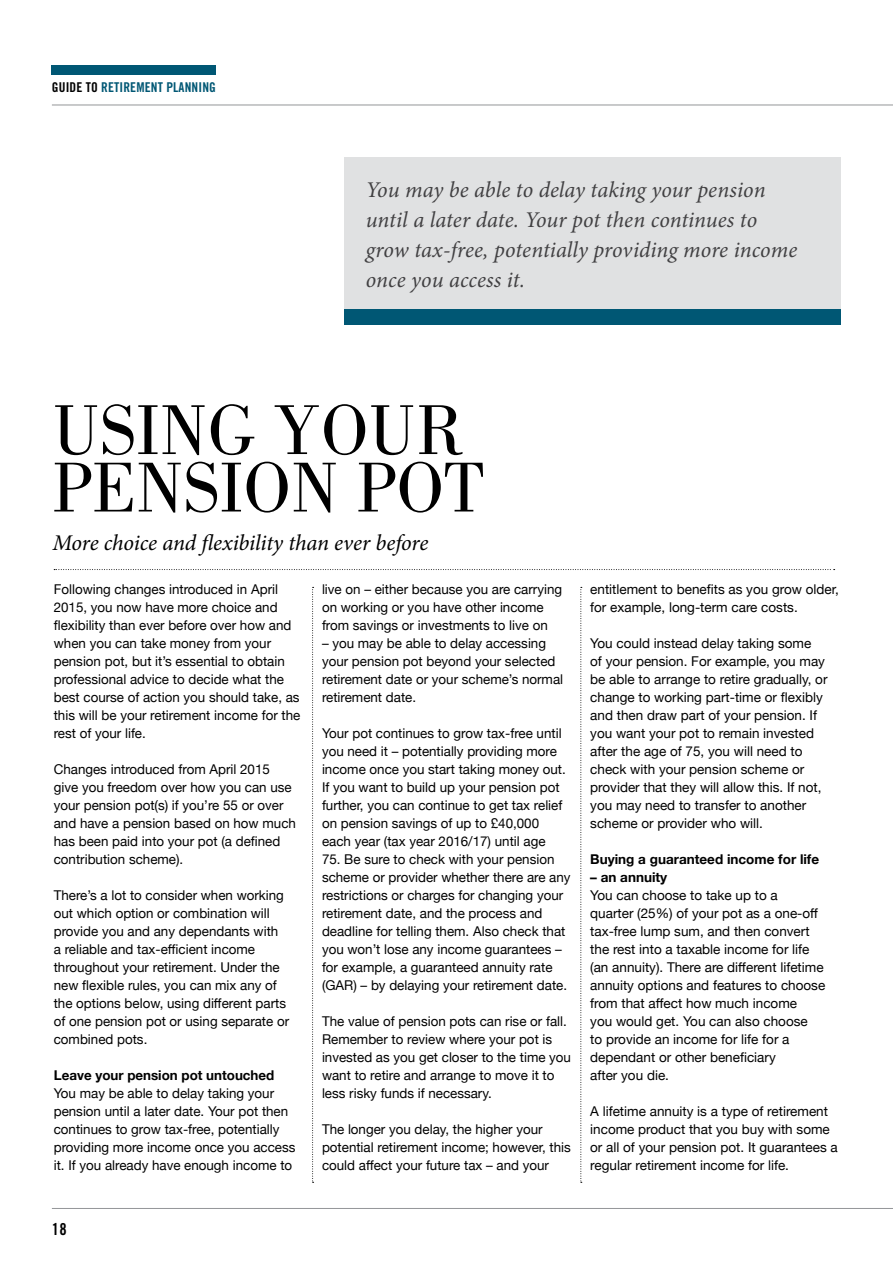
<style>
.page{position:relative;width:893px;height:1263px;background:#fff}
.page>*{position:absolute;margin:0;border:0;box-sizing:border-box;transform-origin:0 0}
.t1{font:73.05px/57.4px "Bodoni";color:#000}
.t2{font:italic 22.5px/30px "Minion Pro";color:#414042}
.t3{font:italic 22.5px "Minion Pro";letter-spacing:-.01em;color:#000}
.t4{font:16.5px "Trade Gothic Bold Cond Twenty";color:#000}
.t5{font:13.5px/18px "Helvetica Neue";color:#000}
.t6{font:700 13.5px "Helvetica Neue";color:#000}
.t7{font:13.5px "Trade Gothic Bold Cond Twenty";letter-spacing:.01em;color:#005774}
.s1{color:#000}
</style>
<div class="page">
<hr style="left:52px;top:1208px;width:841px;height:1px;background:#939598">
<hr style="left:52px;top:105px;width:841px;height:1px;background:#939598">
<div style="left:51px;top:66px;width:164px;height:9px;background:#005774"></div>
<svg style="left:54px;top:569px;width:781px;height:1px"></svg>
<svg style="left:312px;top:587px;width:2px;height:596px"></svg>
<svg style="left:580px;top:587px;width:2px;height:596px"></svg>
<div style="left:344px;top:157px;width:497px;height:163px;background:#e0e1e2"></div>
<div style="left:344px;top:310px;width:496px;height:15px;background:#005774"></div>
<p class="t7" style="left:52px;top:79px;width:166px"><span class="s1">GUIDE TO</span> RETIREMENT PLANNING</p>
<h2 class="t2" style="left:366px;top:174px;width:433px">You may be able to delay taking your pension until a later date. Your pot then continues to grow tax-free, potentially providing more income once you access it.</h2>
<h1 class="t1" style="left:53px;top:401px;width:433px">USING YOUR<br>PENSION POT</h1>
<h2 class="t3" style="left:53px;top:527px;width:377px">More choice and flexibility than ever before</h2>
<p class="t5" style="left:54px;top:580px;width:248px">Following changes introduced in April 2015, you now have more choice and flexibility than ever before over how and when you can take money from your pension pot, but it’s essential to obtain professional advice to decide what the best course of action you should take, as this will be your retirement income for the rest of your life.</p>
<p class="t5" style="left:54px;top:760px;width:244px">Changes introduced from April 2015 give you freedom over how you can use your pension pot(s) if you’re 55 or over and have a pension based on how much has been paid into your pot (a defined contribution scheme).</p>
<p class="t5" style="left:54px;top:886px;width:237px">There’s a lot to consider when working out which option or combination will provide you and any dependants with<br>a reliable and tax-efficient income throughout your retirement. Under the new flexible rules, you can mix any of the options below, using different parts of one pension pot or using separate or combined pots.</p>
<p class="t6" style="left:54px;top:1067px;width:222px">Leave your pension pot untouched</p>
<p class="t5" style="left:54px;top:1084px;width:243px">You may be able to delay taking your pension until a later date. Your pot then continues to grow tax-free, potentially providing more income once you access it. If you already have enough income to</p>
<p class="t5" style="left:322px;top:580px;width:242px">live on – either because you are carrying on working or you have other income from savings or investments to live on</p>
<p class="t5" style="left:322px;top:634px;width:243px">– you may be able to delay accessing your pension pot beyond your selected retirement date or your scheme’s normal retirement date.</p>
<p class="t5" style="left:322px;top:724px;width:245px">Your pot continues to grow tax-free until you need it – potentially providing more income once you start taking money out.<br>If you want to build up your pension pot further, you can continue to get tax relief on pension savings of up to £40,000 each year (tax year 2016/17) until age</p>
<p class="t5" style="left:322px;top:850px;width:250px">75. Be sure to check with your pension scheme or provider whether there are any restrictions or charges for changing your retirement date, and the process and deadline for telling them. Also check that you won’t lose any income guarantees – for example, a guaranteed annuity rate (GAR) – by delaying your retirement date.</p>
<p class="t5" style="left:322px;top:1012px;width:251px">The value of pension pots can rise or fall.<br>Remember to review where your pot is invested as you get closer to the time you want to retire and arrange to move it to less risky funds if necessary.</p>
<p class="t5" style="left:322px;top:1120px;width:250px">The longer you delay, the higher your potential retirement income; however, this could affect your future tax – and your</p>
<p class="t5" style="left:590px;top:580px;width:250px">entitlement to benefits as you grow older, for example, long-term care costs.</p>
<p class="t5" style="left:590px;top:634px;width:239px">You could instead delay taking some<br>of your pension. For example, you may be able to arrange to retire gradually, or change to working part-time or flexibly and then draw part of your pension. If you want your pot to remain invested after the age of 75, you will need to check with your pension scheme or provider that they will allow this. If not, you may need to transfer to another scheme or provider who will.</p>
<p class="t6" style="left:590px;top:851px;width:230px">Buying a guaranteed income for life</p>
<p class="t6" style="left:590px;top:869px;width:79px">– an annuity</p>
<p class="t5" style="left:590px;top:886px;width:237px">You can choose to take up to a<br>quarter (25%) of your pot as a one-off tax-free lump sum, and then convert the rest into a taxable income for life (an annuity). There are different lifetime annuity options and features to choose from that affect how much income<br>you would get. You can also choose<br>to provide an income for life for a dependant or other beneficiary<br>after you die.</p>
<p class="t5" style="left:590px;top:1102px;width:249px">A lifetime annuity is a type of retirement income product that you buy with some or all of your pension pot. It guarantees a regular retirement income for life.</p>
<p class="t4" style="left:52px;top:1219px;width:16px">18</p>
</div>
